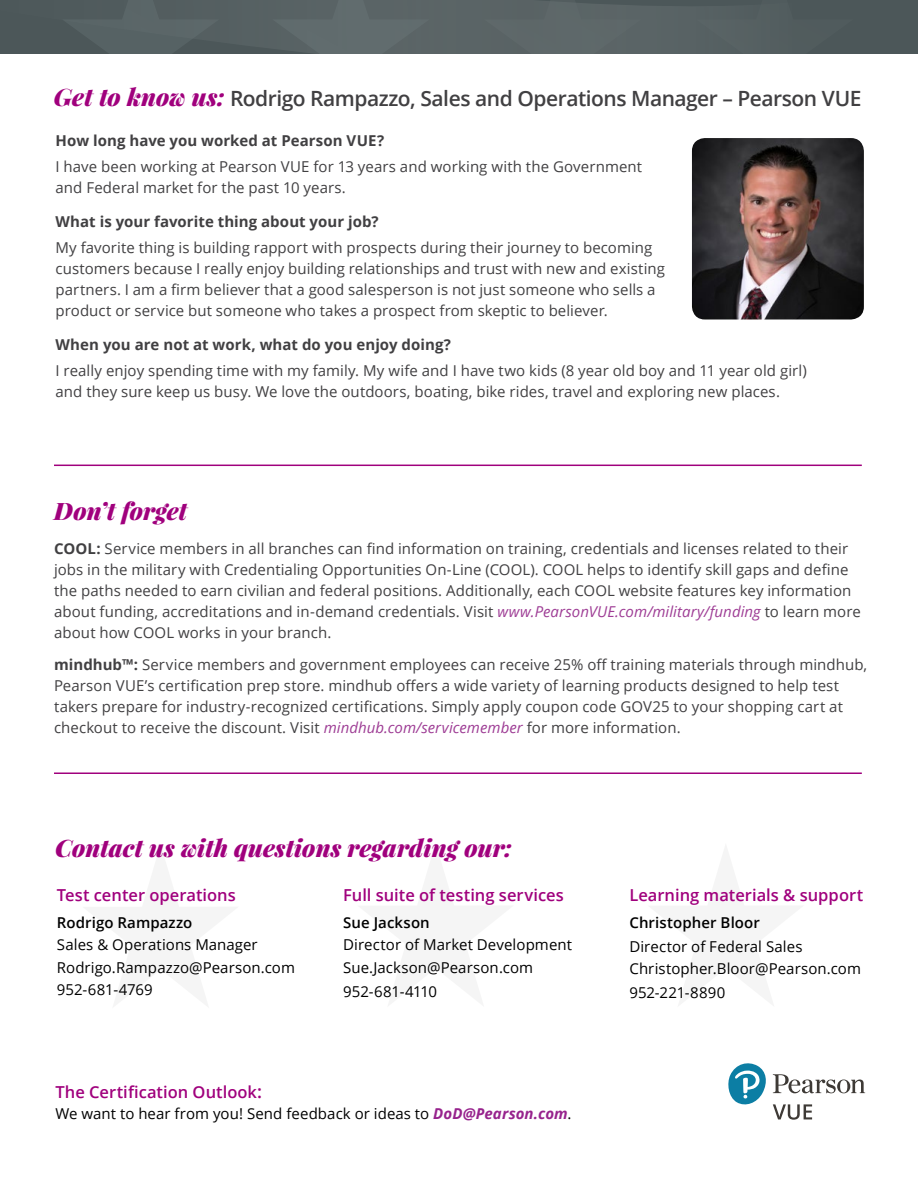
<style>
.page{position:relative;width:918px;height:1188px;background:#fff}
.page>*{position:absolute;margin:0;border:0;box-sizing:border-box;transform-origin:0 0}
.t1{font:italic 900 24px "Playfair Display";color:#a0007d}
.t2{font:600 21px "Open Sans";letter-spacing:-.025em;color:#414042}
.t3{font:600 16.5px "Open Sans";color:#a0007d}
.t4{font:15px/21px "Open Sans";letter-spacing:.005em;color:#414042}
.t5{font:15px/22.5px "Open Sans";letter-spacing:.005em;color:#000}
.t6{font:700 15px "Open Sans";letter-spacing:.005em;color:#414042}
.t7{font:600 15px "Open Sans";letter-spacing:.005em;color:#000}
.s1{font-family:"Playfair Display";font-weight:900;font-style:italic;font-size:24px;color:#a0007d}
.s2{font-weight:700}
.s3{font-style:italic;color:#9e3d95}
.s4{font-size:18px}
.s5{font-weight:700;font-style:italic;color:#97238d}
</style>
<div class="page">
<hr style="left:54px;top:772px;width:808px;height:2px;background:#a0007d">
<svg style="left:728px;top:1063px;width:137px;height:57px"></svg>
<img style="left:692px;top:138px;width:172px;height:182px">
<svg style="left:0;top:0;width:918px;height:54px;background:#556062"></svg>
<hr style="left:54px;top:465px;width:808px;height:1px;background:#a0007d">
<h2 class="t2" style="left:54px;top:84px;width:809px"><span class="s1">Get to know us:</span> Rodrigo Rampazzo, Sales and Operations Manager – Pearson VUE</h2>
<p class="t6" style="left:56px;top:130px;width:330px">How long have you worked at Pearson VUE?</p>
<p class="t4" style="left:56px;top:156px;width:588px">I have been working at Pearson VUE for 13 years and working with the Government and Federal market for the past 10 years.</p>
<p class="t6" style="left:56px;top:211px;width:325px">What is your favorite thing about your job?</p>
<p class="t4" style="left:56px;top:237px;width:611px">My favorite thing is building rapport with prospects during their journey to becoming customers because I really enjoy building relationships and trust with new and existing partners. I am a firm believer that a good salesperson is not just someone who sells a product or service but someone who takes a prospect from skeptic to believer.</p>
<p class="t6" style="left:56px;top:334px;width:397px">When you are not at work, what do you enjoy doing?</p>
<p class="t4" style="left:56px;top:360px;width:753px">I really enjoy spending time with my family. My wife and I have two kids (8 year old boy and 11 year old girl) and they sure keep us busy. We love the outdoors, boating, bike rides, travel and exploring new places.</p>
<h1 class="t1" style="left:54px;top:494px;width:135px">Don’t forget</h1>
<p class="t4" style="left:54px;top:538px;width:808px"><span class="s2">COOL:</span> Service members in all branches can find information on training, credentials and licenses related to their jobs in the military with Credentialing Opportunities On-Line (COOL). COOL helps to identify skill gaps and define the paths needed to earn civilian and federal positions. Additionally, each COOL website features key information about funding, accreditations and in-demand credentials. Visit <span class="s3">www.PearsonVUE.com/military/funding</span> to learn more about how COOL works in your branch.</p>
<p class="t4" style="left:54px;top:654px;width:815px"><span class="s2">mindhub™:</span> Service members and government employees can receive 25% off training materials through mindhub, Pearson VUE’s certification prep store. mindhub offers a wide variety of learning products designed to help test takers prepare for industry-recognized certifications. Simply apply coupon code GOV25 to your shopping cart at checkout to receive the discount. Visit <span class="s3">mindhub.com/servicemember</span> for more information.</p>
<h1 class="t1" style="left:55px;top:831px;width:459px">Contact us with questions regarding our:</h1>
<p class="t3" style="left:57px;top:884px;width:181px">Test center operations</p>
<p class="t7" style="left:57px;top:912px;width:137px">Rodrigo Rampazzo</p>
<p class="t5" style="left:57px;top:933px;width:240px">Sales &amp; Operations Manager<br>Rodrigo.Rampazzo@Pearson.com<br>952-681-4769</p>
<p class="t3" style="left:343px;top:884px;width:222px">Full suite of testing services</p>
<p class="t7" style="left:343px;top:912px;width:88px">Sue Jackson</p>
<p class="t5" style="left:343px;top:933px;width:230px">Director of Market Development<br>Sue.Jackson@Pearson.com</p>
<p class="t5" style="left:343px;top:980px;width:95px">952-681-4110</p>
<p class="t3" style="left:55px;top:1081px;width:208px">The Certification Outlook<span class="s4">:</span></p>
<p class="t5" style="left:55px;top:1102px;width:517px">We want to hear from you! Send feedback or ideas to <span class="s5">DoD@Pearson.com</span>.</p>
<p class="t3" style="left:629px;top:884px;width:235px">Learning materials &amp; support</p>
<p class="t7" style="left:629px;top:912px;width:132px">Christopher Bloor</p>
<p class="t5" style="left:629px;top:934px;width:233px">Director of Federal Sales<br>Christopher.Bloor@Pearson.com</p>
<p class="t5" style="left:629px;top:981px;width:97px">952-221-8890</p>
</div>
